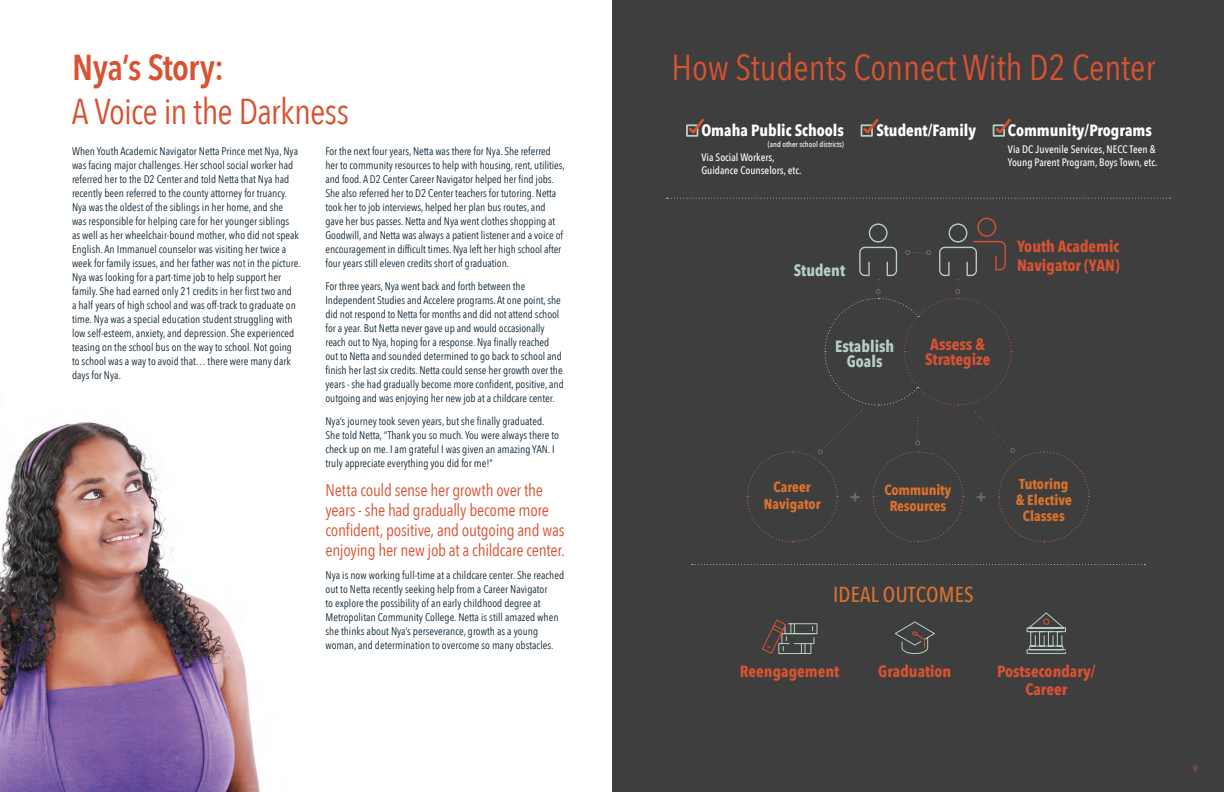
<style>
.page{position:relative;width:1224px;height:792px;background:#fff}
.page>*{position:absolute;margin:0;border:0;box-sizing:border-box;transform-origin:0 0}
.t1{font:36px "Avenir Next Condensed";color:#d75332}
.t2{font:36px "Avenir Next Condensed";letter-spacing:-.025em;color:#d75332}
.t3{font:600 36px "Avenir Next Condensed";letter-spacing:-.02em;color:#d75332}
.t4{font:500 21.6px "Avenir Next Condensed";letter-spacing:.01em;color:#db722e}
.t5{font:17px/20px "Avenir Next Condensed";letter-spacing:-.015em;color:#d75332}
.t6{font:700 16.2px/18.9px "Avenir Next Condensed";color:#d75332;text-align:center}
.t7{font:700 16.2px "Avenir Next Condensed";color:#fff}
.t8{font:700 16.2px/14.4px "Avenir Next Condensed";color:#b6d0c2;text-align:center}
.t9{font:700 16.2px "Avenir Next Condensed";color:#6e6966}
.t10{font:700 14.4px/16.2px "Avenir Next Condensed";color:#db722e;text-align:center}
.t11{font:11px/14px "Avenir Next Condensed";color:#112736}
.t12{font:500 10.8px/12.6px "Avenir Next Condensed";color:#fff}
.t13{font:9px "Avenir Next Condensed";color:#d75332}
.t14{font:500 8px "Avenir Next Condensed";color:#fff}
</style>
<div class="page">
<div style="left:612px;top:0;width:612px;height:792px;background:#3e3e3f"></div>
<svg style="left:666px;top:198px;width:504px;height:1px"></svg>
<svg style="left:692px;top:564px;width:453px;height:1px"></svg>
<div style="left:686px;top:124px;width:12px;height:13px;border:2px solid #b6d0c2"></div>
<div style="left:993px;top:124px;width:12px;height:13px;border:2px solid #b6d0c2"></div>
<svg style="left:686px;top:118px;width:18px;height:18px"></svg>
<div style="left:861px;top:124px;width:12px;height:13px;border:2px solid #b6d0c2"></div>
<svg style="left:861px;top:118px;width:18px;height:18px"></svg>
<svg style="left:993px;top:118px;width:18px;height:18px"></svg>
<svg style="left:747px;top:217px;width:343px;height:326px"></svg>
<svg style="left:894px;top:621px;width:41px;height:33px"></svg>
<svg style="left:762px;top:619px;width:56px;height:35px"></svg>
<svg style="left:1026px;top:612px;width:40px;height:42px"></svg>
<img style="left:0;top:422px;width:260px;height:370px">
<h1 class="t3" style="left:72px;top:37px;width:154px">Nya’s Story:</h1>
<h1 class="t2" style="left:72px;top:80px;width:279px">A Voice in the Darkness</h1>
<p class="t11" style="left:72px;top:144px;width:230px">When Youth Academic Navigator Netta Prince met Nya, Nya was facing major challenges. Her school social worker had referred her to the D2 Center and told Netta that Nya had recently been referred to the county attorney for truancy.<br>Nya was the oldest of the siblings in her home, and she<br>was responsible for helping care for her younger siblings<br>as well as her wheelchair-bound mother, who did not speak English. An Immanuel counselor was visiting her twice a week for family issues, and her father was not in the picture.<br>Nya was looking for a part-time job to help support her family. She had earned only 21 credits in her first two and<br>a half years of high school and was off-track to graduate on time. Nya was a special education student struggling with low self-esteem, anxiety, and depression. She experienced teasing on the school bus on the way to school. Not going to school was a way to avoid that… there were many dark days for Nya.</p>
<p class="t11" style="left:325px;top:144px;width:241px">For the next four years, Netta was there for Nya. She referred her to community resources to help with housing, rent, utilities, and food. A D2 Center Career Navigator helped her find jobs.<br>She also referred her to D2 Center teachers for tutoring. Netta took her to job interviews, helped her plan bus routes, and gave her bus passes. Netta and Nya went clothes shopping at Goodwill, and Netta was always a patient listener and a voice of encouragement in difficult times. Nya left her high school after four years still eleven credits short of graduation.</p>
<p class="t11" style="left:325px;top:279px;width:240px">For three years, Nya went back and forth between the Independent Studies and Accelere programs. At one point, she did not respond to Netta for months and did not attend school for a year. But Netta never gave up and would occasionally reach out to Nya, hoping for a response. Nya finally reached out to Netta and sounded determined to go back to school and finish her last six credits. Netta could sense her growth over the years - she had gradually become more confident, positive, and outgoing and was enjoying her new job at a childcare center.</p>
<p class="t11" style="left:325px;top:414px;width:235px">Nya’s journey took seven years, but she finally graduated.<br>She told Netta, “Thank you so much. You were always there to check up on me. I am grateful I was given an amazing YAN. I truly appreciate everything you did for me!”</p>
<h3 class="t5" style="left:326px;top:479px;width:241px">Netta could sense her growth over the years - she had gradually become more confident, positive, and outgoing and was enjoying her new job at a childcare center.</h3>
<p class="t11" style="left:326px;top:568px;width:240px">Nya is now working full-time at a childcare center. She reached out to Netta recently seeking help from a Career Navigator<br>to explore the possibility of an early childhood degree at Metropolitan Community College. Netta is still amazed when she thinks about Nya’s perseverance, growth as a young woman, and determination to overcome so many obstacles.</p>
<h1 class="t1" style="left:672px;top:37px;width:485px">How Students Connect With D2 Center</h1>
<h3 class="t7" style="left:701px;top:121px;width:144px">Omaha Public Schools</h3>
<h3 class="t7" style="left:876px;top:121px;width:101px">Student/Family</h3>
<h3 class="t7" style="left:1008px;top:121px;width:146px">Community/Programs</h3>
<p class="t12" style="left:701px;top:151px;width:102px">Via Social Workers,<br>Guidance Counselors, etc.</p>
<p class="t14" style="left:768px;top:139px;width:78px">(and other school districts)</p>
<p class="t12" style="left:1008px;top:143px;width:151px">Via DC Juvenile Services, NECC Teen &amp;<br>Young Parent Program, Boys Town, etc.</p>
<h3 class="t8" style="left:794px;top:263px;width:53px">Student</h3>
<h3 class="t8" style="left:835px;top:339px;width:61px">Establish<br>Goals</h3>
<h3 class="t6" style="left:925px;top:337px;width:67px;line-height:14.4px">Assess &amp;<br>Strategize</h3>
<h3 class="t6" style="left:1017px;top:237px;width:104px;text-align:left">Youth Academic<br>Navigator (YAN)</h3>
<h3 class="t10" style="left:764px;top:479px;width:58px">Career<br>Navigator</h3>
<h3 class="t10" style="left:1016px;top:475px;width:58px">Tutoring &amp; Elective<br>Classes</h3>
<h3 class="t10" style="left:884px;top:482px;width:69px">Community<br>Resources</h3>
<h3 class="t9" style="left:850px;top:487px;width:12px">+</h3>
<h3 class="t9" style="left:976px;top:487px;width:12px">+</h3>
<h2 class="t4" style="left:833px;top:581px;width:142px">IDEAL OUTCOMES</h2>
<h3 class="t6" style="left:740px;top:661px;width:101px">Reengagement</h3>
<h3 class="t6" style="left:878px;top:661px;width:75px">Graduation</h3>
<h3 class="t6" style="left:997px;top:661px;width:100px">Postsecondary/<br>Career</h3>
<p class="t13" style="left:1193px;top:761px;width:6px">9</p>
</div>
